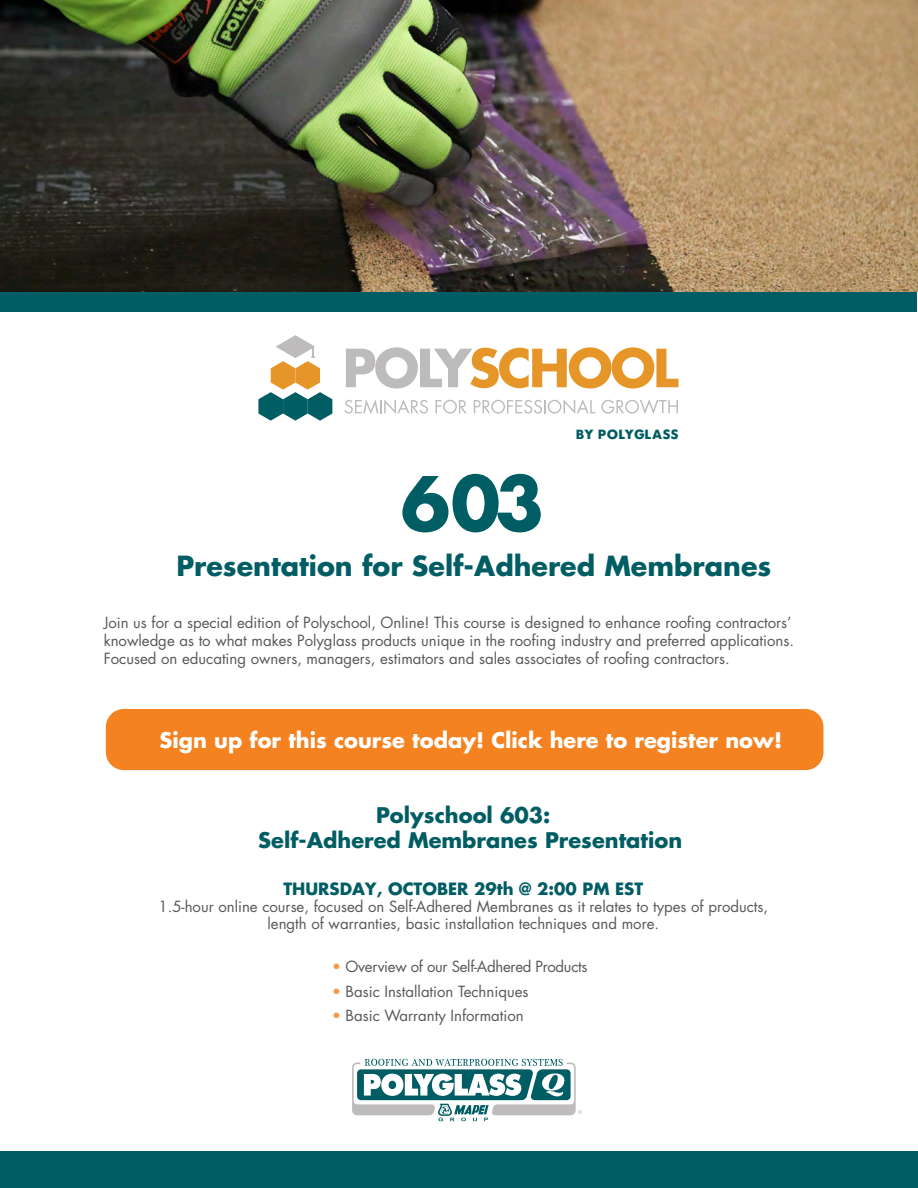
<style>
.page{position:relative;width:918px;height:1188px;background:#fff}
.page>*{position:absolute;margin:0;border:0;box-sizing:border-box;transform-origin:0 0}
.t1{font:700 72px "Futura Std";color:#005d63}
.t2{font:700 27px "Futura Std";color:#005d63}
.t3{font:700 21px "Futura Std";color:#fff}
.t4{font:700 21px/25.2px "Futura Std";color:#005d63}
.t5{font:17.7px "Futura II Bold";letter-spacing:-.035em;color:#005d63}
.t6{font:700 16.5px "Futura Std";color:#005d63}
.t7{font:15px/18px "Futura Std";color:#57585a}
.t8{font:15px "Futura Std";letter-spacing:-.02em;color:#57585a}
.s1{color:#f79848}
</style>
<div class="page">
<div style="left:106px;top:709px;width:718px;height:61px;background:#f58220;border-radius:18px"></div>
<div style="left:1px;top:272px;width:916px;height:39px;background:#005d63"></div>
<svg style="left:258px;top:335px;width:74px;height:86px"></svg>
<svg style="left:346px;top:347px;width:332px;height:42px"></svg>
<svg style="left:345px;top:399px;width:83px;height:15px"></svg>
<svg style="left:436px;top:400px;width:31px;height:14px"></svg>
<svg style="left:474px;top:399px;width:121px;height:15px"></svg>
<svg style="left:601px;top:399px;width:77px;height:15px"></svg>
<svg style="left:352px;top:1059px;width:230px;height:62px"></svg>
<div style="left:1px;top:1151px;width:917px;height:37px;background:#005d63"></div>
<img style="left:0;top:0;width:918px;height:292px">
<p class="t1" style="left:401px;top:455px;width:145px">603</p>
<p class="t5" style="left:576px;top:427px;width:105px">BY POLYGLASS</p>
<p class="t2" style="left:176px;top:548px;width:596px">Presentation for Self-Adhered Membranes</p>
<p class="t7" style="left:104px;top:614px;width:692px">Join us for a special edition of Polyschool, Online! This course is designed to enhance roofing contractors’ knowledge as to what makes Polyglass products unique in the roofing industry and preferred applications.</p>
<p class="t7" style="left:104px;top:650px;width:628px">Focused on educating owners, managers, estimators and sales associates of roofing contractors.</p>
<p class="t3" style="left:160px;top:726px;width:624px">Sign up for this course today! Click here to register now!</p>
<p class="t4" style="left:258px;top:802px;width:426px;text-indent:118px">Polyschool 603:<br>Self-Adhered Membranes Presentation</p>
<p class="t6" style="left:283px;top:877px;width:361px">THURSDAY, OCTOBER 29th @ 2:00 PM EST</p>
<p class="t7" style="left:158px;top:898px;width:611px;line-height:17.4px;text-align:center">1.5-hour online course, focused on Self-Adhered Membranes as it relates to types of products, length of warranties, basic installation techniques and more.</p>
<p class="t8" style="left:332px;top:957px;width:257px"><span class="s1">•</span> Overview of our Self-Adhered Products</p>
<p class="t7" style="left:332px;top:982px;width:198px"><span class="s1">•</span> Basic Installation Techniques</p>
<p class="t7" style="left:332px;top:1007px;width:193px"><span class="s1">•</span> Basic Warranty Information</p>
</div>
